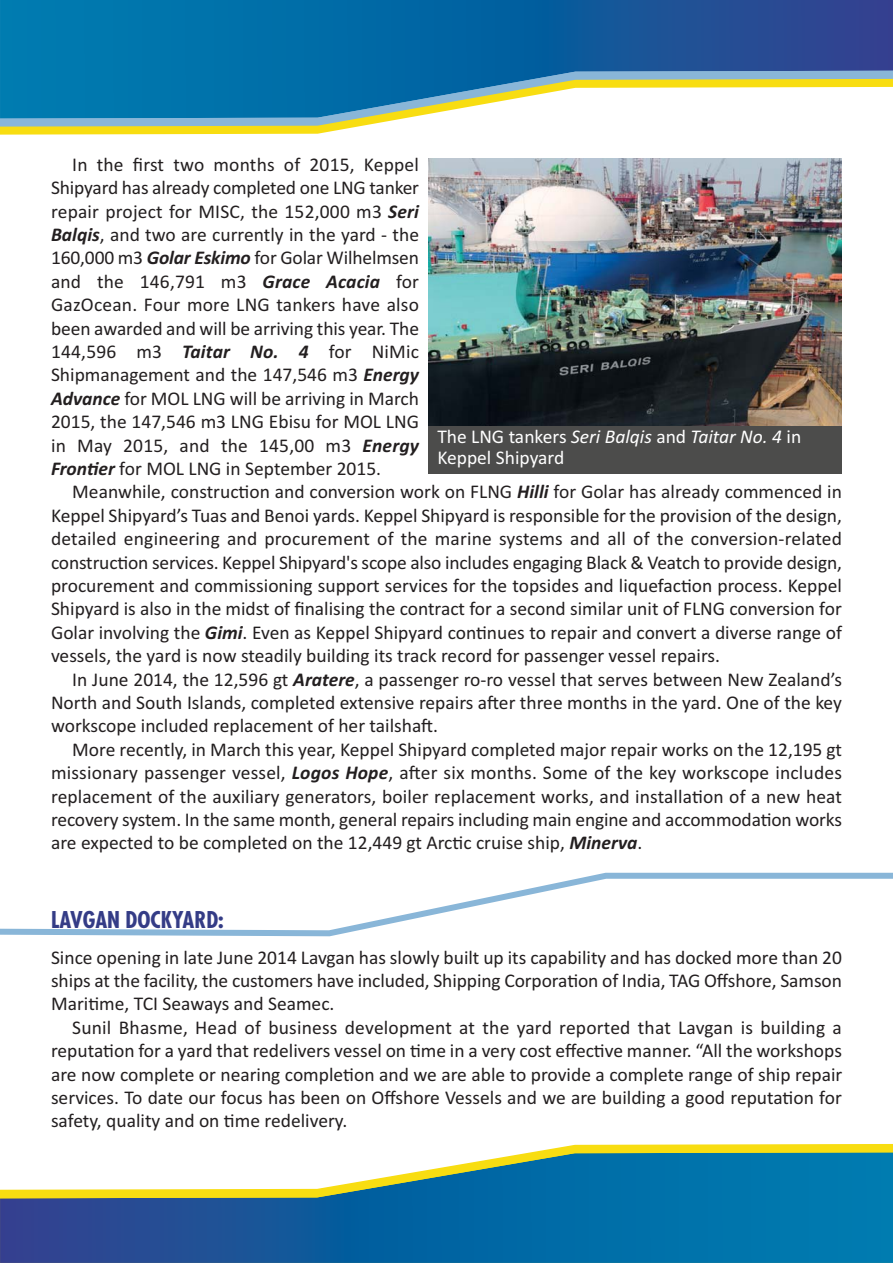
<style>
.page{position:relative;width:893px;height:1263px;background:#fff}
.page>*{position:absolute;margin:0;border:0;box-sizing:border-box;transform-origin:0 0}
.t1{font:700 condensed 22.5px "Futura";color:#343c86}
.t2{font:19.5px/23.4px "Calibri";color:#231f20;text-align:justify}
.t3{font:19.5px/21px "Calibri";color:#fff}
.s1{font-weight:700;font-style:italic}
.s2{font-style:italic}
</style>
<div class="page">
<svg style="left:533px;top:1144px;width:360px;height:8px;background:#f8e02a"></svg>
<svg style="left:0;top:1152px;width:893px;height:111px"></svg>
<svg style="left:0;top:127px;width:355px;height:8px;background:#f9e235"></svg>
<svg style="left:0;top:119px;width:400px;height:8px;background:#a5c1b2"></svg>
<svg style="left:0;top:0;width:893px;height:119px;background:#3680aa"></svg>
<svg style="left:0;top:872px;width:893px;height:65px"></svg>
<img style="left:428px;top:158px;width:414px;height:268px">
<div style="left:428px;top:426px;width:414px;height:48px;background:#4c4c4b"></div>
<p class="t2" style="left:51px;top:154px;width:370px;text-indent:21px">In the first two months of 2015, Keppel Shipyard has already completed one LNG tanker repair project for MISC, the 152,000 m3 <span class="s1">Seri Balqis</span>, and two are currently in the yard - the 160,000 m3 <span class="s1">Golar Eskimo</span> for Golar Wilhelmsen and the 146,791 m3 <span class="s1">Grace Acacia</span> for GazOcean. Four more LNG tankers have also been awarded and will be arriving this year. The 144,596 m3 <span class="s1">Taitar No. 4</span> for NiMic Shipmanagement and the 147,546 m3 <span class="s1">Energy Advance</span> for MOL LNG will be arriving in March 2015, the 147,546 m3 LNG Ebisu for MOL LNG in May 2015, and the 145,00 m3 <span class="s1">Energy Frontier</span> for MOL LNG in September 2015.</p>
<p class="t2" style="left:51px;top:482px;width:792px;text-indent:21px">Meanwhile, construction and conversion work on FLNG <span class="s1">Hilli</span> for Golar has already commenced in Keppel Shipyard’s Tuas and Benoi yards. Keppel Shipyard is responsible for the provision of the design, detailed engineering and procurement of the marine systems and all of the conversion-related construction services. Keppel Shipyard's scope also includes engaging Black &amp; Veatch to provide design, procurement and commissioning support services for the topsides and liquefaction process. Keppel Shipyard is also in the midst of finalising the contract for a second similar unit of FLNG conversion for Golar involving the <span class="s1">Gimi</span>. Even as Keppel Shipyard continues to repair and convert a diverse range of vessels, the yard is now steadily building its track record for passenger vessel repairs.</p>
<p class="t2" style="left:51px;top:669px;width:792px;text-indent:21px">In June 2014, the 12,596 gt <span class="s1">Aratere</span>, a passenger ro-ro vessel that serves between New Zealand’s North and South Islands, completed extensive repairs after three months in the yard. One of the key workscope included replacement of her tailshaft.</p>
<p class="t2" style="left:51px;top:739px;width:792px;text-indent:21px">More recently, in March this year, Keppel Shipyard completed major repair works on the 12,195 gt missionary passenger vessel, <span class="s1">Logos Hope</span>, after six months. Some of the key workscope includes replacement of the auxiliary generators, boiler replacement works, and installation of a new heat recovery system. In the same month, general repairs including main engine and accommodation works are expected to be completed on the 12,449 gt Arctic cruise ship, <span class="s1">Minerva</span>.</p>
<p class="t3" style="left:437px;top:428px;width:365px">The LNG tankers <span class="s2">Seri Balqis</span> and <span class="s2">Taitar No. 4</span> in<br>Keppel Shipyard</p>
<p class="t1" style="left:51px;top:910px;width:174px">LAVGAN DOCKYARD:</p>
<p class="t2" style="left:51px;top:947px;width:792px">Since opening in late June 2014 Lavgan has slowly built up its capability and has docked more than 20 ships at the facility, the customers have included, Shipping Corporation of India, TAG Offshore, Samson Maritime, TCI Seaways and Seamec.</p>
<p class="t2" style="left:51px;top:1017px;width:793px;text-indent:21px">Sunil Bhasme, Head of business development at the yard reported that Lavgan is building a reputation for a yard that redelivers vessel on time in a very cost effective manner. “All the workshops are now complete or nearing completion and we are able to provide a complete range of ship repair services. To date our focus has been on Offshore Vessels and we are building a good reputation for safety, quality and on time redelivery.</p>
</div>
